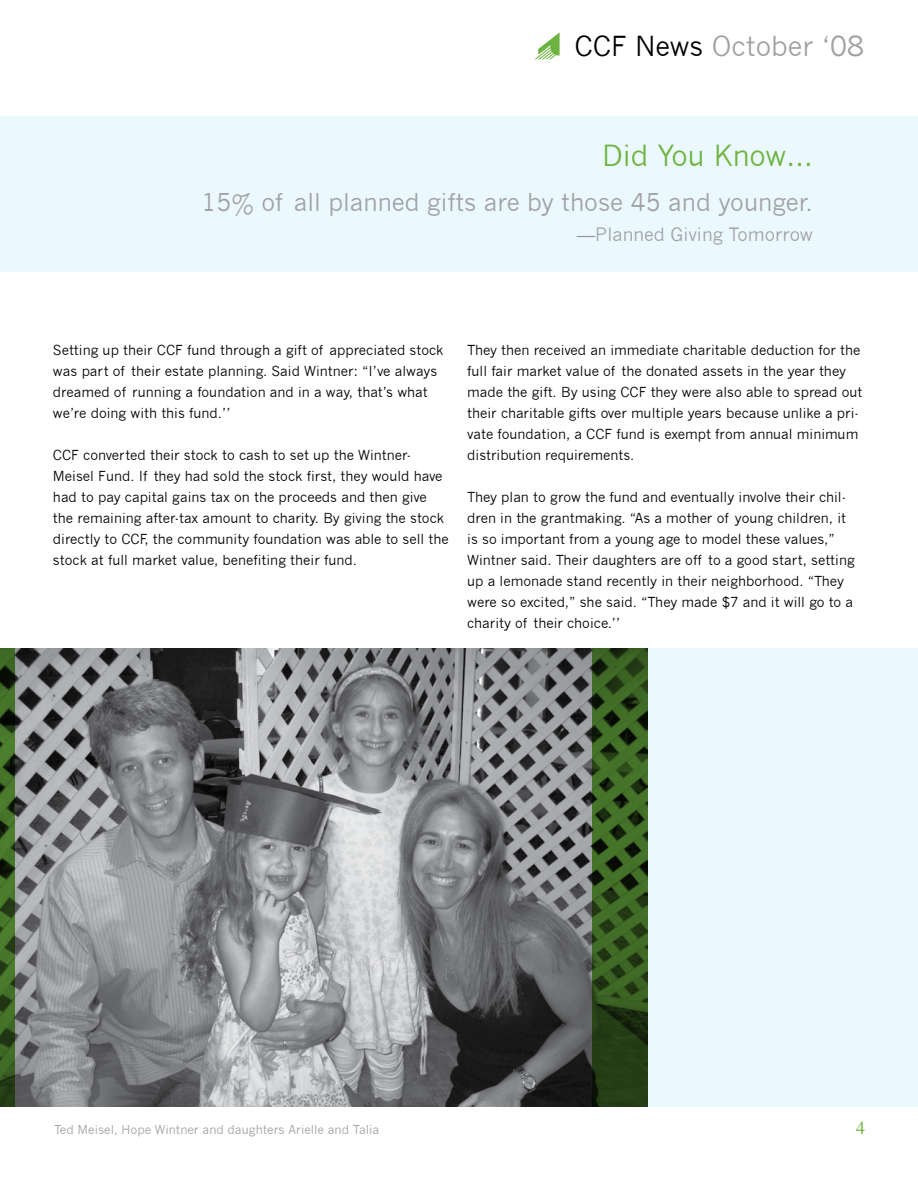
<style>
.page{position:relative;width:918px;height:1188px;background:#fff}
.page>*{position:absolute;margin:0;border:0;box-sizing:border-box;transform-origin:0 0}
.t1{font:28.5px "News Gothic";color:#6db33f}
.t2{font:27px "News Gothic";color:#9fa1a4}
.t3{font:24px "News Gothic";color:#9fa1a4}
.t4{font:18px "News Gothic";color:#9fa1a4}
.t5{font:18px "Times";color:#6db33f}
.t6{font:13.5px/21px "News Gothic";color:#000}
.t7{font:12px "News Gothic";color:#9fa1a4}
.s1{color:#000}
.s2{color:#939598}
</style>
<div class="page">
<div style="left:0;top:648px;width:918px;height:458px;background:#ebf8fd"></div>
<div style="left:0;top:116px;width:918px;height:156px;background:#ebf8fd"></div>
<img style="left:15px;top:648px;width:577px;height:458px">
<svg style="left:592px;top:648px;width:56px;height:458px;background:#30501c"></svg>
<svg style="left:0;top:648px;width:15px;height:458px;background:#365b20"></svg>
<svg style="left:535px;top:32px;width:25px;height:27px"></svg>
<h2 class="t2" style="left:575px;top:30px;width:291px"><span class="s1">CCF News</span> October ‘08</h2>
<h1 class="t1" style="left:602px;top:139px;width:212px">Did You Know…</h1>
<h3 class="t3" style="left:201px;top:189px;width:613px">15% of all planned gifts are by those 45 and younger.</h3>
<h3 class="t4" style="left:577px;top:224px;width:237px"><span class="s2">—</span>Planned Giving Tomorrow</h3>
<p class="t6" style="left:53px;top:340px;width:392px">Setting up their CCF fund through a gift of appreciated stock was part of their estate planning. Said Wintner: “I’ve always dreamed of running a foundation and in a way, that’s what we’re doing with this fund.’’</p>
<p class="t6" style="left:53px;top:445px;width:397px">CCF converted their stock to cash to set up the Wintner-Meisel Fund. If they had sold the stock first, they would have had to pay capital gains tax on the proceeds and then give the remaining after-tax amount to charity. By giving the stock directly to CCF, the community foundation was able to sell the stock at full market value, benefiting their fund.</p>
<p class="t6" style="left:467px;top:340px;width:397px">They then received an immediate charitable deduction for the full fair market value of the donated assets in the year they made the gift. By using CCF they were also able to spread out their charitable gifts over multiple years because unlike a pri&shy;vate foundation, a CCF fund is exempt from annual minimum distribution requirements.</p>
<p class="t6" style="left:467px;top:487px;width:389px">They plan to grow the fund and eventually involve their chil&shy;dren in the grantmaking. “As a mother of young children, it is so important from a young age to model these values,” Wintner said. Their daughters are off to a good start, setting up a lemonade stand recently in their neighborhood. “They were so excited,” she said. “They made $7 and it will go to a charity of their choice.’’</p>
<p class="t7" style="left:54px;top:1123px;width:327px">Ted Meisel, Hope Wintner and daughters Arielle and Talia</p>
<h3 class="t5" style="left:856px;top:1111px;width:10px">4</h3>
</div>
